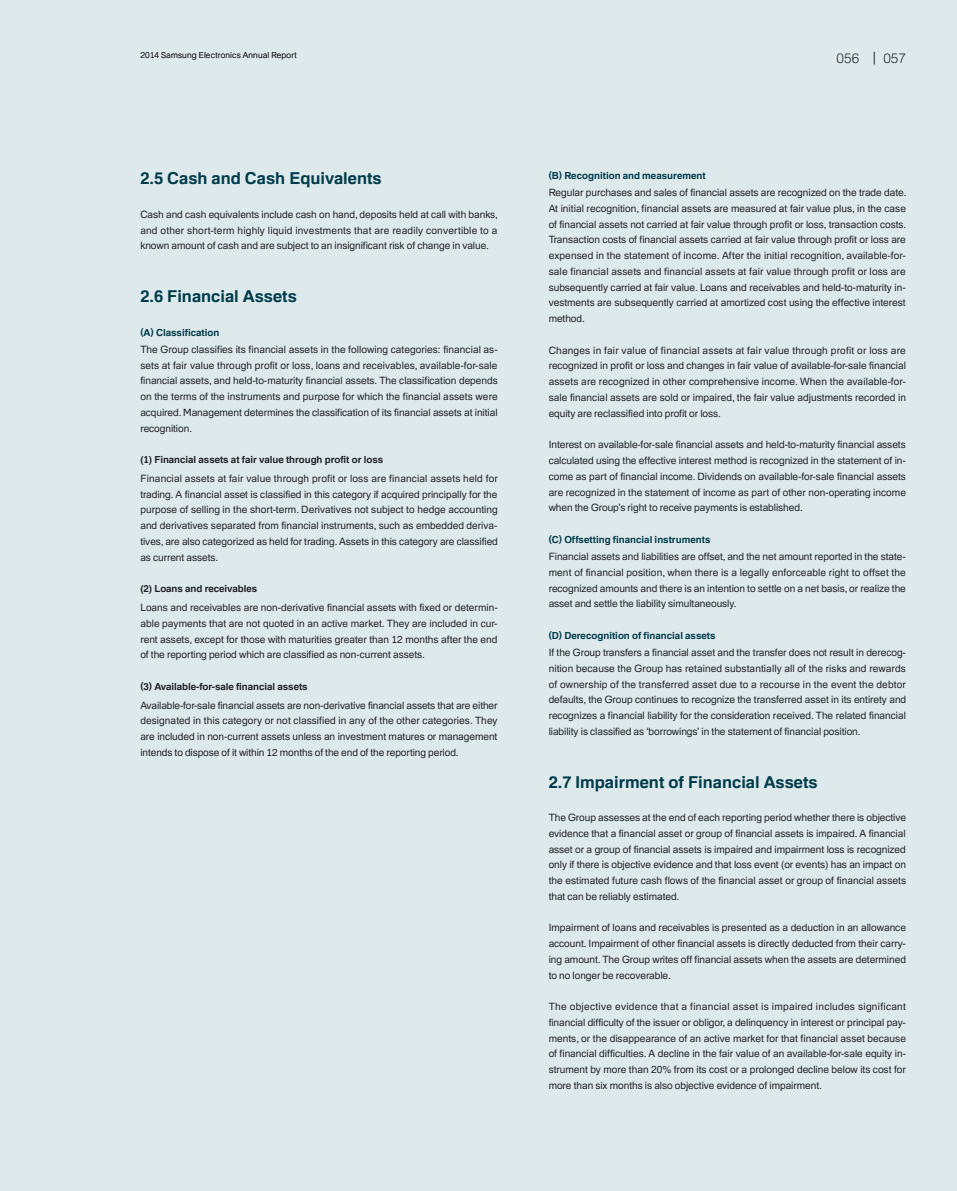
<style>
.page{position:relative;width:957px;height:1191px;background:#dee9ec}
.page>*{position:absolute;margin:0;border:0;box-sizing:border-box;transform-origin:0 0}
.t1{font:700 16.5px "Familiar Pro";color:#003c4a}
.t2{font:300 13.5px "Familiar Pro";color:#212427}
.t3{font:10.2px/15.8px "Familiar Pro";letter-spacing:-.005em;color:#212427;text-align:justify}
.t4{font:700 9.75px "Familiar Pro";color:#003c4a}
.t5{font:700 9.75px "Familiar Pro";letter-spacing:-.005em;color:#212427}
.t6{font:300 8.25px "Familiar Pro";letter-spacing:.015em;color:#212427}
</style>
<div class="page">
<svg style="left:874px;top:52px;width:1px;height:13px"></svg>
<p class="t6" style="left:140px;top:50px;width:158px">2014 Samsung Electronics Annual Report</p>
<h1 class="t1" style="left:140px;top:168px;width:243px">2.5 Cash and Cash Equivalents</h1>
<p class="t3" style="left:140px;top:206px;width:359px">Cash and cash equivalents include cash on hand, deposits held at call with banks, and other short-term highly liquid investments that are readily convertible to a known amount of cash and are subject to an insignificant risk of change in value.</p>
<h1 class="t1" style="left:140px;top:286px;width:158px">2.6 Financial Assets</h1>
<p class="t4" style="left:140px;top:326px;width:81px">(A) Classification</p>
<p class="t3" style="left:140px;top:341px;width:359px">The Group classifies its financial assets in the following categories: financial as&shy;sets at fair value through profit or loss, loans and receivables, available-for-sale financial assets, and held-to-maturity financial assets. The classification depends on the terms of the instruments and purpose for which the financial assets were acquired. Management determines the classification of its financial assets at initial recognition.</p>
<p class="t5" style="left:140px;top:453px;width:244px">(1) Financial assets at fair value through profit or loss</p>
<p class="t3" style="left:140px;top:470px;width:359px">Financial assets at fair value through profit or loss are financial assets held for trading. A financial asset is classified in this category if acquired principally for the purpose of selling in the short-term. Derivatives not subject to hedge accounting and derivatives separated from financial instruments, such as embedded deriva&shy;tives, are also categorized as held for trading. Assets in this category are classified as current assets.</p>
<p class="t5" style="left:140px;top:582px;width:118px">(2) Loans and receivables</p>
<p class="t3" style="left:140px;top:599px;width:359px">Loans and receivables are non-derivative financial assets with fixed or determin&shy;able payments that are not quoted in an active market. They are included in cur&shy;rent assets, except for those with maturities greater than 12 months after the end of the reporting period which are classified as non-current assets.</p>
<p class="t5" style="left:140px;top:680px;width:169px">(3) Available-for-sale financial assets</p>
<p class="t3" style="left:140px;top:697px;width:359px">Available-for-sale financial assets are non-derivative financial assets that are either designated in this category or not classified in any of the other categories. They are included in non-current assets unless an investment matures or management intends to dispose of it within 12 months of the end of the reporting period.</p>
<h2 class="t2" style="left:836px;top:50px;width:24px">056</h2>
<h2 class="t2" style="left:883px;top:50px;width:24px">057</h2>
<p class="t4" style="left:549px;top:169px;width:158px">(B) Recognition and measurement</p>
<p class="t3" style="left:549px;top:184px;width:359px">Regular purchases and sales of financial assets are recognized on the trade date.<br>At initial recognition, financial assets are measured at fair value plus, in the case of financial assets not carried at fair value through profit or loss, transaction costs.<br>Transaction costs of financial assets carried at fair value through profit or loss are expensed in the statement of income. After the initial recognition, available-for&shy;sale financial assets and financial assets at fair value through profit or loss are subsequently carried at fair value. Loans and receivables and held-to-maturity in&shy;vestments are subsequently carried at amortized cost using the effective interest method.</p>
<p class="t3" style="left:549px;top:342px;width:359px">Changes in fair value of financial assets at fair value through profit or loss are recognized in profit or loss and changes in fair value of available-for-sale financial assets are recognized in other comprehensive income. When the available-for&shy;sale financial assets are sold or impaired, the fair value adjustments recorded in equity are reclassified into profit or loss.</p>
<p class="t3" style="left:549px;top:437px;width:359px">Interest on available-for-sale financial assets and held-to-maturity financial assets calculated using the effective interest method is recognized in the statement of in&shy;come as part of financial income. Dividends on available-for-sale financial assets are recognized in the statement of income as part of other non-operating income when the Group’s right to receive payments is established.</p>
<p class="t4" style="left:549px;top:533px;width:163px">(C) Offsetting financial instruments</p>
<p class="t3" style="left:549px;top:548px;width:359px">Financial assets and liabilities are offset, and the net amount reported in the state&shy;ment of financial position, when there is a legally enforceable right to offset the recognized amounts and there is an intention to settle on a net basis, or realize the asset and settle the liability simultaneously.</p>
<p class="t4" style="left:549px;top:629px;width:168px">(D) Derecognition of financial assets</p>
<p class="t3" style="left:549px;top:644px;width:359px">If the Group transfers a financial asset and the transfer does not result in derecog&shy;nition because the Group has retained substantially all of the risks and rewards of ownership of the transferred asset due to a recourse in the event the debtor defaults, the Group continues to recognize the transferred asset in its entirety and recognizes a financial liability for the consideration received. The related financial liability is classified as ‘borrowings’ in the statement of financial position.</p>
<h1 class="t1" style="left:549px;top:771px;width:271px">2.7 Impairment of Financial Assets</h1>
<p class="t3" style="left:549px;top:809px;width:359px">The Group assesses at the end of each reporting period whether there is objective evidence that a financial asset or group of financial assets is impaired. A financial asset or a group of financial assets is impaired and impairment loss is recognized only if there is objective evidence and that loss event (or events) has an impact on the estimated future cash flows of the financial asset or group of financial assets that can be reliably estimated.</p>
<p class="t3" style="left:549px;top:919px;width:359px">Impairment of loans and receivables is presented as a deduction in an allowance account. Impairment of other financial assets is directly deducted from their carry&shy;ing amount. The Group writes off financial assets when the assets are determined to no longer be recoverable.</p>
<p class="t3" style="left:549px;top:998px;width:359px">The objective evidence that a financial asset is impaired includes significant financial difficulty of the issuer or obligor, a delinquency in interest or principal pay&shy;ments, or the disappearance of an active market for that financial asset because of financial difficulties. A decline in the fair value of an available-for-sale equity in&shy;strument by more than 20% from its cost or a prolonged decline below its cost for more than six months is also objective evidence of impairment.</p>
</div>
